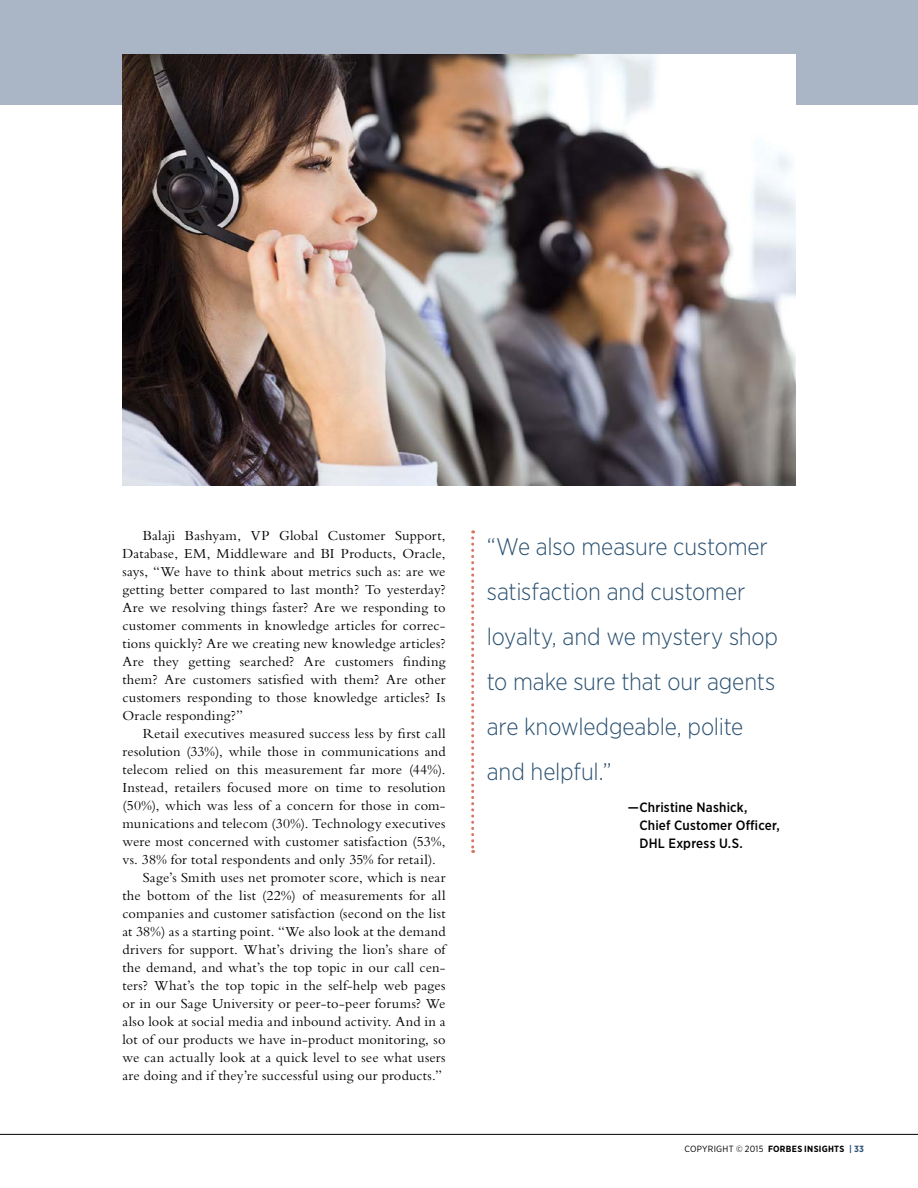
<style>
.page{position:relative;width:918px;height:1188px;background:#fff}
.page>*{position:absolute;margin:0;border:0;box-sizing:border-box;transform-origin:0 0}
.t1{font:300 24px/45px "Gotham Narrow";letter-spacing:-.005em;color:#2b5171}
.t2{font:14.4px/18px "Bembo Std";letter-spacing:.01em;color:#000;text-align:justify}
.t3{font:500 13.5px/18px "Gotham Narrow";letter-spacing:.015em;color:#000}
.t4{font:9px "Gotham Narrow";letter-spacing:.025em;color:#000}
.s1{font-weight:700}
.s2{font-weight:700;color:#2b5171}
</style>
<div class="page">
<div style="left:0;top:0;width:918px;height:105px;background:#aab5c6"></div>
<hr style="left:0;top:1134px;width:918px;height:1px;background:#000">
<img style="left:122px;top:54px;width:674px;height:432px">
<svg style="left:471px;top:530px;width:3px;height:323px"></svg>
<p class="t2" style="left:122px;top:526px;width:325px;text-indent:20px">Balaji Bashyam, VP Global Customer Support, Database, EM, Middleware and BI Products, Oracle, says, “We have to think about metrics such as: are we getting better compared to last month? To yesterday?<br>Are we resolving things faster? Are we responding to customer comments in knowledge articles for correc&shy;tions quickly? Are we creating new knowledge articles?<br>Are they getting searched? Are customers finding them? Are customers satisfied with them? Are other customers responding to those knowledge articles? Is Oracle responding?”</p>
<p class="t2" style="left:143px;top:724px;width:304px">Retail executives measured success less by first call</p>
<p class="t2" style="left:122px;top:742px;width:325px">resolution (33%), while those in communications and</p>
<p class="t2" style="left:122px;top:760px;width:325px">telecom relied on this measurement far more (44%).</p>
<p class="t2" style="left:122px;top:778px;width:325px">Instead, retailers focused more on time to resolution</p>
<p class="t2" style="left:122px;top:796px;width:325px">(50%), which was less of a concern for those in com-</p>
<p class="t2" style="left:122px;top:814px;width:325px">munications and telecom (30%). Technology executives</p>
<p class="t2" style="left:122px;top:832px;width:325px">were most concerned with customer satisfaction (53%,</p>
<p class="t2" style="left:122px;top:850px;width:315px">vs. 38% for total respondents and only 35% for retail).</p>
<p class="t2" style="left:143px;top:868px;width:304px">Sage’s Smith uses net promoter score, which is near</p>
<p class="t2" style="left:122px;top:886px;width:325px">the bottom of the list (22%) of measurements for all</p>
<p class="t2" style="left:122px;top:904px;width:325px">companies and customer satisfaction (second on the list</p>
<p class="t2" style="left:122px;top:922px;width:325px">at 38%) as a starting point. “We also look at the demand</p>
<p class="t2" style="left:122px;top:940px;width:325px">drivers for support. What’s driving the lion’s share of</p>
<p class="t2" style="left:122px;top:958px;width:325px">the demand, and what’s the top topic in our call cen-</p>
<p class="t2" style="left:122px;top:976px;width:325px">ters? What’s the top topic in the self-help web pages</p>
<p class="t2" style="left:122px;top:994px;width:325px">or in our Sage University or peer-to-peer forums? We</p>
<p class="t2" style="left:122px;top:1012px;width:325px">also look at social media and inbound activity. And in a</p>
<p class="t2" style="left:122px;top:1030px;width:325px">lot of our products we have in-product monitoring, so</p>
<p class="t2" style="left:122px;top:1048px;width:325px">we can actually look at a quick level to see what users</p>
<p class="t2" style="left:122px;top:1066px;width:321px">are doing and if they’re successful using our products.”</p>
<h1 class="t1" style="left:487px;top:524px;width:293px">“We also measure customer satisfaction and customer loyalty, and we mystery shop to make sure that our agents are knowledgeable, polite and helpful.”</h1>
<p class="t3" style="left:639px;top:798px;width:142px;text-indent:-12px">—Christine Nashick,<br>Chief Customer Officer,<br>DHL Express U.S.</p>
<p class="t4" style="left:684px;top:1143px;width:181px">Copyright © 2015 <span class="s1">FORBES INSIGHTS</span> <span class="s2">| 33</span></p>
</div>
